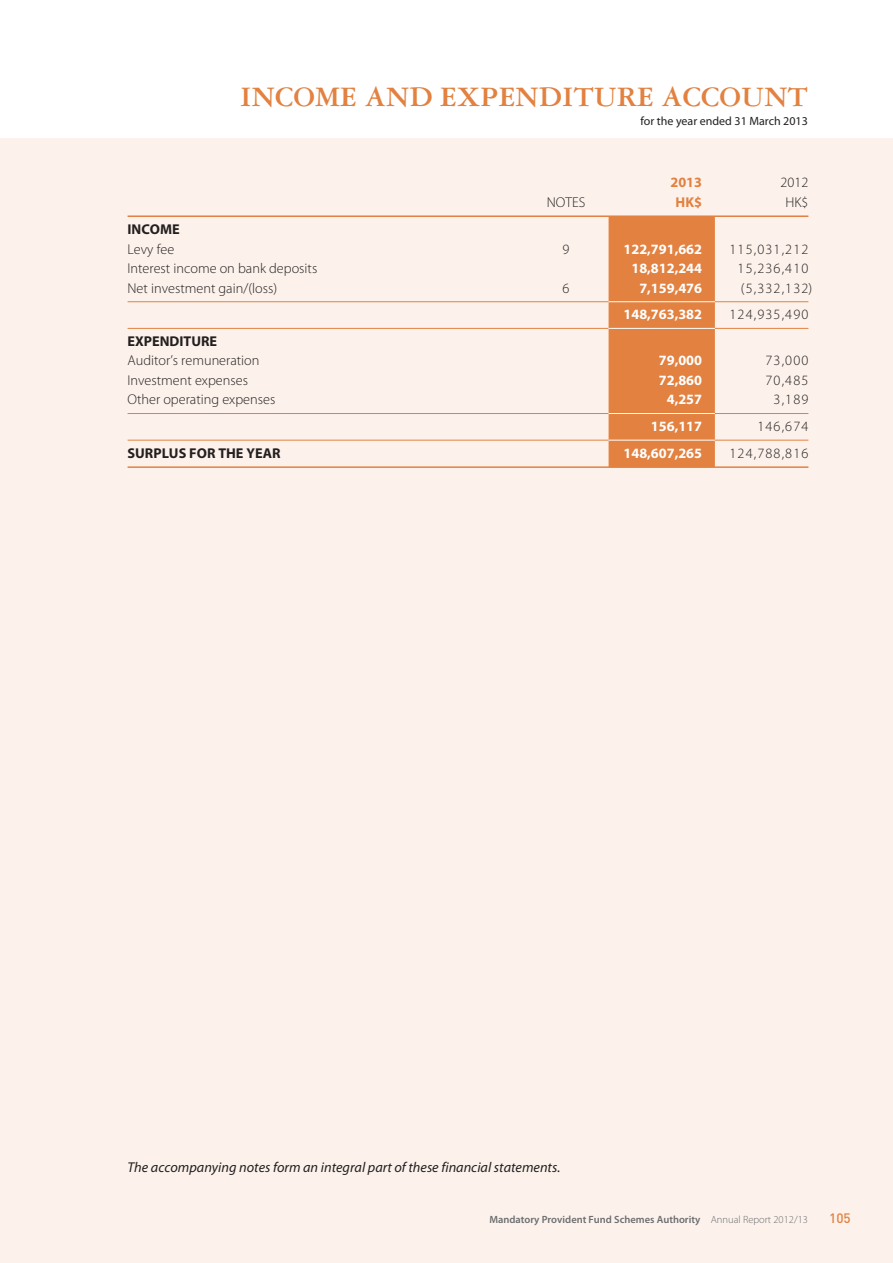
<style>
.page{position:relative;width:893px;height:1263px;background:#fff}
.page>*{position:absolute;margin:0;border:0;box-sizing:border-box;transform-origin:0 0}
.t1{font:700 30px "Garamond 3 LT Std";color:#e28140}
.t2{font:300 14.25px "Myriad Pro";color:#231f20}
.t3{font:700 14.25px "Myriad Pro";color:#fff}
.t4{font:italic 14.25px "Myriad Pro";color:#231f20}
.t5{font:700 14.25px "Myriad Pro";color:#231f20}
.t6{font:300 14.25px "Myriad Pro";letter-spacing:.08em;color:#231f20}
.t7{font:700 14.25px "Myriad Pro";color:#e28140}
.t8{font:500 13.5px "DIN Pro";color:#e28140}
.t9{font:12px "Myriad Pro";color:#231f20}
.t10{font:600 10.5px "Myriad Pro";color:#6c6d70}
.s1{font-weight:300}
</style>
<div class="page">
<div style="left:0;top:138px;width:893px;height:1125px;background:#fcf2eb"></div>
<div style="left:609px;top:217px;width:106px;height:249px;background:#e28140"></div>
<hr style="left:128px;top:215px;width:680px;height:2px;background:#e28140">
<hr style="left:128px;top:466px;width:680px;height:2px;background:#e28140">
<hr style="left:128px;top:413px;width:481px;height:1px;background:#e28140">
<hr style="left:715px;top:413px;width:93px;height:1px;background:#e28140">
<hr style="left:128px;top:440px;width:481px;height:1px;background:#e28140">
<hr style="left:715px;top:440px;width:93px;height:1px;background:#e28140">
<hr style="left:128px;top:328px;width:481px;height:1px;background:#e28140">
<hr style="left:715px;top:328px;width:93px;height:1px;background:#e28140">
<hr style="left:128px;top:301px;width:481px;height:1px;background:#e28140">
<hr style="left:715px;top:301px;width:93px;height:1px;background:#e28140">
<hr style="left:609px;top:301px;width:106px;height:1px;background:#fff">
<hr style="left:609px;top:328px;width:106px;height:1px;background:#fff">
<hr style="left:609px;top:413px;width:106px;height:1px;background:#fff">
<hr style="left:609px;top:440px;width:106px;height:1px;background:#fff">
<h1 class="t1" style="left:240px;top:85px;width:569px">INCOME AND EXPENDITURE ACCOUNT</h1>
<p class="t9" style="left:640px;top:116px;width:169px">for the year ended 31 March 2013</p>
<p class="t7" style="left:670px;top:177px;width:33px">2013</p>
<p class="t2" style="left:781px;top:177px;width:29px">2012</p>
<p class="t2" style="left:547px;top:197px;width:40px">NOTES</p>
<p class="t7" style="left:676px;top:197px;width:28px">HK$</p>
<p class="t2" style="left:785px;top:197px;width:25px">HK$</p>
<p class="t5" style="left:128px;top:224px;width:54px">INCOME</p>
<p class="t2" style="left:128px;top:243px;width:48px">Levy fee</p>
<p class="t2" style="left:563px;top:243px;width:8px">9</p>
<p class="t3" style="left:623px;top:243px;width:80px">122,791,662</p>
<p class="t6" style="left:729px;top:243px;width:80px">115,031,212</p>
<p class="t2" style="left:128px;top:263px;width:191px">Interest income on bank deposits</p>
<p class="t3" style="left:631px;top:263px;width:72px">18,812,244</p>
<p class="t2" style="left:738px;top:263px;width:72px">15,236,410</p>
<p class="t2" style="left:128px;top:282px;width:151px">Net investment gain/(loss)</p>
<p class="t2" style="left:563px;top:282px;width:8px">6</p>
<p class="t3" style="left:639px;top:282px;width:64px">7,159,476</p>
<p class="t2" style="left:741px;top:282px;width:73px">(5,332,132)</p>
<p class="t3" style="left:623px;top:309px;width:80px">148,763,382</p>
<p class="t6" style="left:729px;top:309px;width:80px">124,935,490</p>
<p class="t5" style="left:128px;top:336px;width:91px">EXPENDITURE</p>
<p class="t2" style="left:128px;top:355px;width:133px">Auditor’s remuneration</p>
<p class="t3" style="left:659px;top:355px;width:45px">79,000</p>
<p class="t2" style="left:765px;top:355px;width:44px">73,000</p>
<p class="t2" style="left:128px;top:375px;width:122px">Investment expenses</p>
<p class="t3" style="left:659px;top:375px;width:45px">72,860</p>
<p class="t2" style="left:765px;top:375px;width:44px">70,485</p>
<p class="t2" style="left:128px;top:394px;width:149px">Other operating expenses</p>
<p class="t3" style="left:667px;top:394px;width:37px">4,257</p>
<p class="t2" style="left:774px;top:394px;width:36px">3,189</p>
<p class="t3" style="left:651px;top:421px;width:53px">156,117</p>
<p class="t2" style="left:757px;top:421px;width:53px">146,674</p>
<p class="t5" style="left:128px;top:447px;width:154px">SURPLUS FOR THE YEAR</p>
<p class="t3" style="left:623px;top:447px;width:80px">148,607,265</p>
<p class="t6" style="left:729px;top:447px;width:80px">124,788,816</p>
<p class="t4" style="left:128px;top:1162px;width:434px">The accompanying notes form an integral part of these financial statements.</p>
<p class="t10" style="left:489px;top:1215px;width:320px">Mandatory Provident Fund Schemes Authority <span class="s1">Annual Report 2012/13</span></p>
<p class="t8" style="left:829px;top:1213px;width:23px">105</p>
</div>
